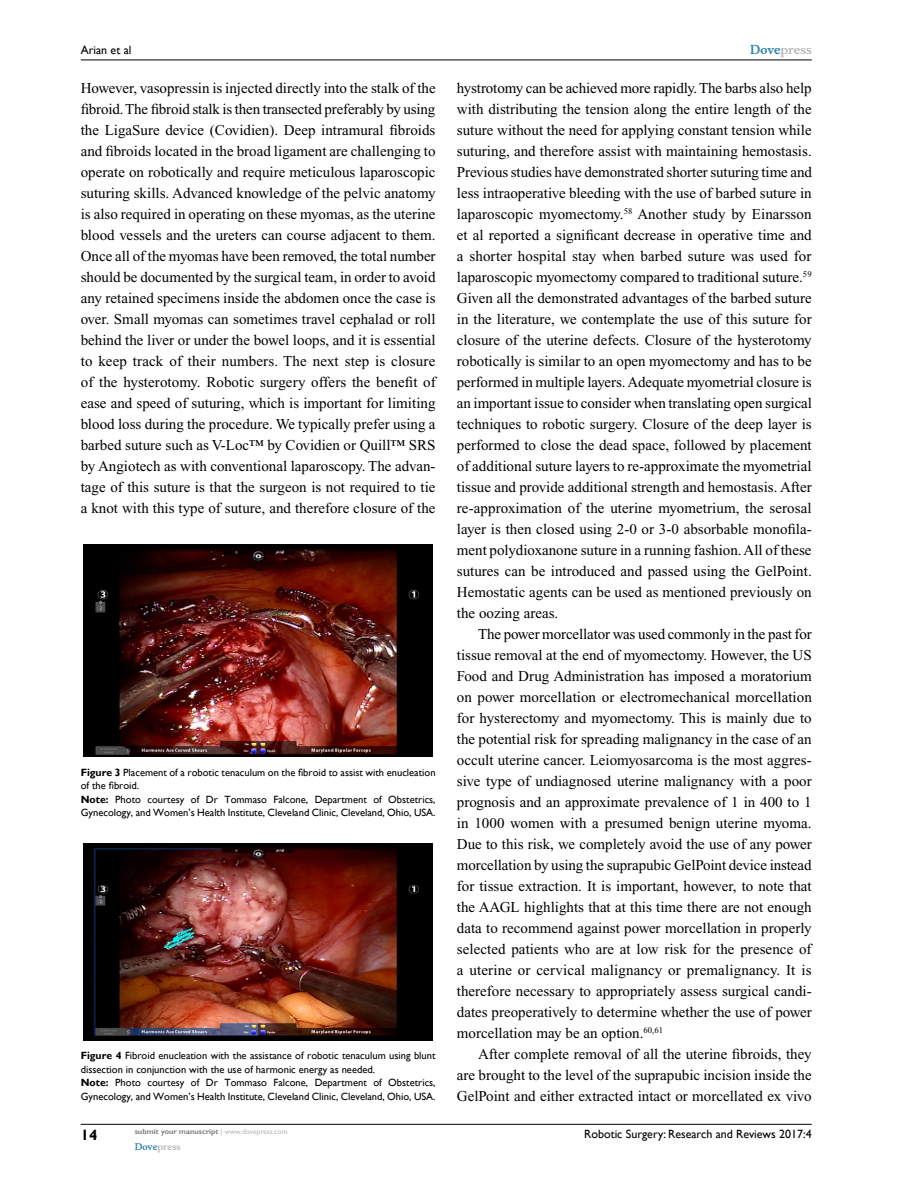
<style>
.page{position:relative;width:918px;height:1188px;background:#fff}
.page>*{position:absolute;margin:0;border:0;box-sizing:border-box;transform-origin:0 0}
.t1{font:15px/21px "Times New Roman";color:#000;text-align:justify}
.t2{font:700 15px "Gill Sans";color:#000}
.t3{font:12px "Gill Sans";color:#000}
.t4{font:700 12px "Musee";color:#b8babc}
.t5{font:10.5px/13.5px "Gill Sans";color:#000}
.t6{font:700 9px "Musee";color:#b8babc}
.t7{font:700 7.5px "Gill Sans";color:#808285}
.s1{color:#3785ad}
.s2{font-weight:700}
.s3{font-weight:400;color:#b8babc}
</style>
<div class="page">
<hr style="left:81px;top:1124px;width:731px;height:1px;background:#000">
<hr style="left:81px;top:60px;width:731px;height:1px;background:#000">
<img style="left:84px;top:544px;width:348px;height:213px">
<img style="left:84px;top:844px;width:348px;height:196px">
<p class="t4" style="left:750px;top:43px;width:63px"><span class="s1">Dove</span>press</p>
<p class="t3" style="left:81px;top:43px;width:52px">Arian et al</p>
<p class="t1" style="left:81px;top:77px;width:357px">However, vasopressin is injected directly into the stalk of the fibroid. The fibroid stalk is then transected preferably by using the LigaSure device (Covidien). Deep intramural fibroids and fibroids located in the broad ligament are challenging to operate on robotically and require meticulous laparoscopic suturing skills. Advanced knowledge of the pelvic anatomy is also required in operating on these myomas, as the uterine blood vessels and the ureters can course adjacent to them.<br>Once all of the myomas have been removed, the total number should be documented by the surgical team, in order to avoid any retained specimens inside the abdomen once the case is over. Small myomas can sometimes travel cephalad or roll behind the liver or under the bowel loops, and it is essential to keep track of their numbers. The next step is closure of the hysterotomy. Robotic surgery offers the benefit of ease and speed of suturing, which is important for limiting blood loss during the procedure. We typically prefer using a barbed suture such as V-Loc™ by Covidien or Quill™ SRS by Angiotech as with conventional laparoscopy. The advan&shy;tage of this suture is that the surgeon is not required to tie a knot with this type of suture, and therefore closure of the</p>
<p class="t1" style="left:457px;top:77px;width:357px">hystrotomy can be achieved more rapidly. The barbs also help with distributing the tension along the entire length of the suture without the need for applying constant tension while suturing, and therefore assist with maintaining hemostasis.<br>Previous studies have demonstrated shorter suturing time and less intraoperative bleeding with the use of barbed suture in laparoscopic myomectomy.<sup>58</sup> Another study by Einarsson et al reported a significant decrease in operative time and a shorter hospital stay when barbed suture was used for laparoscopic myomectomy compared to traditional suture.<sup>59<br></sup>Given all the demonstrated advantages of the barbed suture in the literature, we contemplate the use of this suture for closure of the uterine defects. Closure of the hysterotomy robotically is similar to an open myomectomy and has to be performed in multiple layers. Adequate myometrial closure is an important issue to consider when translating open surgical techniques to robotic surgery. Closure of the deep layer is performed to close the dead space, followed by placement of additional suture layers to re-approximate the myometrial tissue and provide additional strength and hemostasis. After re-approximation of the uterine myometrium, the serosal layer is then closed using 2-0 or 3-0 absorbable monofila&shy;ment polydioxanone suture in a running fashion. All of these sutures can be introduced and passed using the GelPoint.<br>Hemostatic agents can be used as mentioned previously on the oozing areas.</p>
<p class="t1" style="left:457px;top:623px;width:356px;text-indent:21px">The power morcellator was used commonly in the past for tissue removal at the end of myomectomy. However, the US Food and Drug Administration has imposed a moratorium on power morcellation or electromechanical morcellation for hysterectomy and myomectomy. This is mainly due to the potential risk for spreading malignancy in the case of an occult uterine cancer. Leiomyosarcoma is the most aggres&shy;sive type of undiagnosed uterine malignancy with a poor prognosis and an approximate prevalence of 1 in 400 to 1 in 1000 women with a presumed benign uterine myoma.<br>Due to this risk, we completely avoid the use of any power morcellation by using the suprapubic GelPoint device instead for tissue extraction. It is important, however, to note that the AAGL highlights that at this time there are not enough data to recommend against power morcellation in properly selected patients who are at low risk for the presence of a uterine or cervical malignancy or premalignancy. It is therefore necessary to appropriately assess surgical candi&shy;dates preoperatively to determine whether the use of power morcellation may be an option.<sup>60,61</sup></p>
<p class="t1" style="left:457px;top:1043px;width:356px;text-indent:21px">After complete removal of all the uterine fibroids, they are brought to the level of the suprapubic incision inside the GelPoint and either extracted intact or morcellated ex vivo</p>
<p class="t5" style="left:81px;top:766px;width:356px"><span class="s2">Figure 3</span> Placement of a robotic tenaculum on the fibroid to assist with enucleation of the fibroid.<br><span class="s2">Note:</span> Photo courtesy of Dr Tommaso Falcone, Department of Obstetrics, Gynecology, and Women’s Health Institute, Cleveland Clinic, Cleveland, Ohio, USA.</p>
<p class="t5" style="left:81px;top:1049px;width:356px"><span class="s2">Figure 4</span> Fibroid enucleation with the assistance of robotic tenaculum using blunt dissection in conjunction with the use of harmonic energy as needed.<br><span class="s2">Note:</span> Photo courtesy of Dr Tommaso Falcone, Department of Obstetrics, Gynecology, and Women’s Health Institute, Cleveland Clinic, Cleveland, Ohio, USA.</p>
<p class="t2" style="left:81px;top:1126px;width:18px">14</p>
<p class="t7" style="left:135px;top:1127px;width:154px">submit your manuscript <span class="s3">| www.dovepress.com</span></p>
<p class="t6" style="left:135px;top:1141px;width:48px"><span class="s1">Dove</span>press</p>
<p class="t3" style="left:584px;top:1127px;width:229px">Robotic Surgery: Research and Reviews 2017:4</p>
</div>
